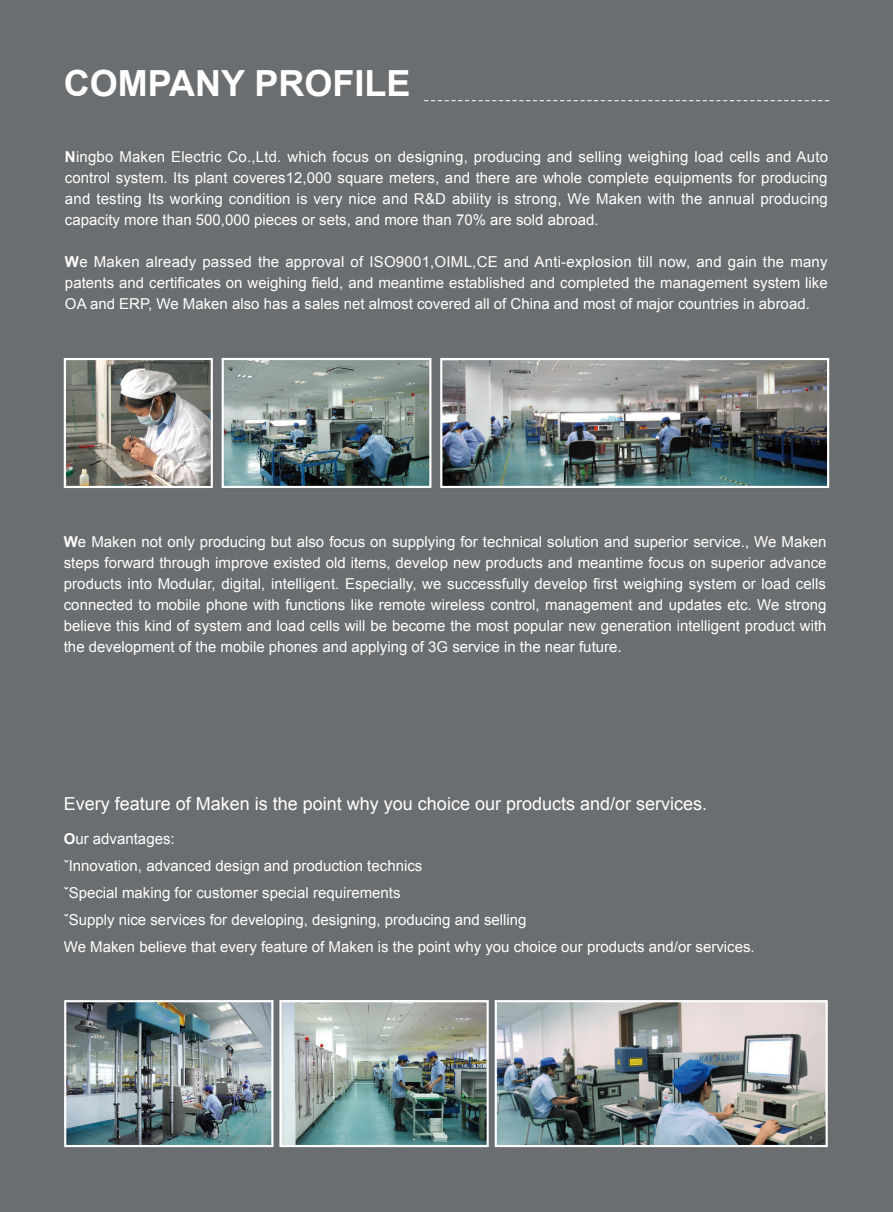
<style>
.page{position:relative;width:893px;height:1212px;background:#6b6e70}
.page>*{position:absolute;margin:0;border:0;box-sizing:border-box;transform-origin:0 0}
.t1{font:700 36px "Arial";color:#fff}
.t2{font:18px "Arial";color:#fff}
.t3{font:15px/21px "Arial";color:#fff;text-align:justify}
.s1{font-weight:700}
</style>
<div class="page">
<img style="left:225px;top:361px;width:203px;height:124px">
<div style="left:222px;top:358px;width:209px;height:130px;border:2px solid #fff"></div>
<img style="left:67px;top:361px;width:143px;height:124px">
<div style="left:64px;top:358px;width:149px;height:130px;border:2px solid #fff"></div>
<img style="left:443px;top:361px;width:383px;height:124px">
<div style="left:440px;top:358px;width:389px;height:130px;border:2px solid #fff"></div>
<img style="left:498px;top:1003px;width:327px;height:141px">
<div style="left:495px;top:1000px;width:333px;height:147px;border:2px solid #fff"></div>
<img style="left:282px;top:1003px;width:204px;height:141px">
<div style="left:279px;top:1000px;width:210px;height:147px;border:2px solid #fff"></div>
<img style="left:67px;top:1003px;width:203px;height:141px">
<div style="left:64px;top:1000px;width:209px;height:147px;border:2px solid #fff"></div>
<svg style="left:424px;top:100px;width:405px;height:1px"></svg>
<h1 class="t1" style="left:64px;top:59px;width:348px">COMPANY PROFILE</h1>
<p class="t3" style="left:65px;top:146px;width:765px"><span class="s1">N</span>ingbo Maken Electric Co.,Ltd. which focus on designing, producing and selling weighing load cells and Auto control system. Its plant coveres12,000 square meters, and there are whole complete equipments for producing and testing Its working condition is very nice and R&amp;D ability is strong, We Maken with the annual producing capacity more than 500,000 pieces or sets, and more than 70% are sold abroad.</p>
<p class="t3" style="left:65px;top:251px;width:764px"><span class="s1">W</span>e Maken already passed the approval of ISO9001,OIML,CE and Anti-explosion till now, and gain the many patents and certificates on weighing field, and meantime established and completed the management system like OA and ERP, We Maken also has a sales net almost covered all of China and most of major countries in abroad.</p>
<p class="t3" style="left:64px;top:531px;width:764px"><span class="s1">W</span>e Maken not only producing but also focus on supplying for technical solution and superior service., We Maken steps forward through improve existed old items, develop new products and meantime focus on superior advance products into Modular, digital, intelligent. Especially, we successfully develop first weighing system or load cells connected to mobile phone with functions like remote wireless control, management and updates etc. We strong believe this kind of system and load cells will be become the most popular new generation intelligent product with the development of the mobile phones and applying of 3G service in the near future.</p>
<p class="t2" style="left:64px;top:792px;width:645px">Every feature of Maken is the point why you choice our products and/or services.</p>
<p class="t3" style="left:64px;top:825px;width:692px;line-height:27px;text-align:left"><span class="s1">O</span>ur advantages:<br>ˇInnovation, advanced design and production technics<br>ˇSpecial making for customer special requirements<br>ˇSupply nice services for developing, designing, producing and selling<br>We Maken believe that every feature of Maken is the point why you choice our products and/or services.</p>
</div>
